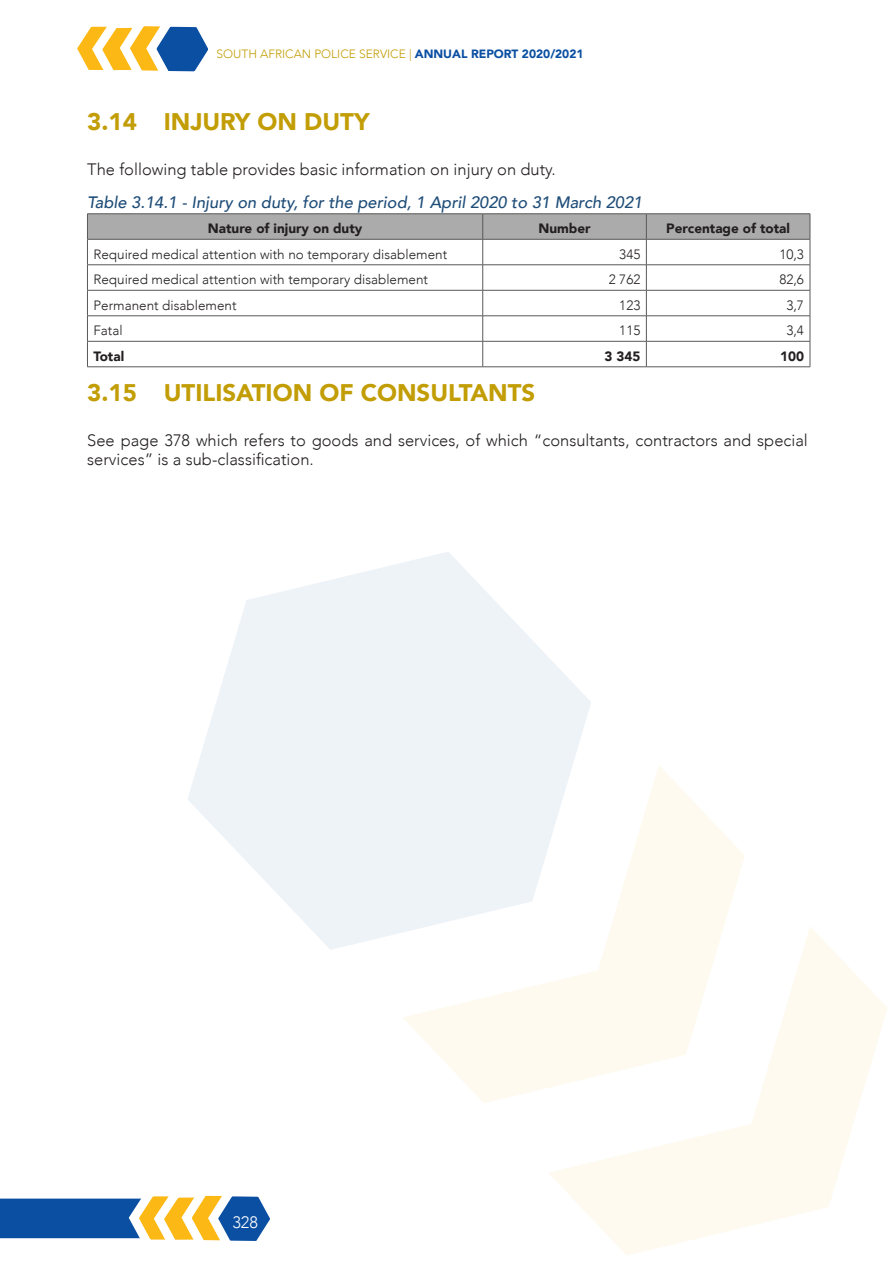
<style>
.page{position:relative;width:893px;height:1263px;background:#fff}
.page>*{position:absolute;margin:0;border:0;box-sizing:border-box;transform-origin:0 0}
.t1{font:900 24px "Avenir";color:#c29d05}
.BODY_TEXT{font:300 16.5px/19.5px "Avenir";color:#231f20}
.TABLE_NAMES{font:italic 500 16.5px "Avenir";color:#1f4d78}
.t2{font:300 16.5px "Avenir";color:#fff}
.Table_text{font:300 13.5px "Avenir";color:#231f20}
.Table_headings{font:900 13.5px "Avenir";color:#231f20}
.Table_text__align_to{font:300 13.5px "Avenir";color:#231f20}
.Table_text__align_to-2{font:900 13.5px "Avenir";color:#231f20}
.Table_text-2{font:900 13.5px "Avenir";color:#231f20}
.t3{font:300 12px "Avenir";color:#c29d05}
.s1{font-weight:900;color:#0a4fa2}
</style>
<div class="page">
<svg style="left:469px;top:927px;width:418px;height:313px"></svg>
<svg style="left:188px;top:552px;width:566px;height:535px"></svg>
<svg style="left:77px;top:26px;width:131px;height:46px"></svg>
<svg style="left:0;top:1195px;width:270px;height:46px"></svg>
<hr style="left:87px;top:213px;width:396px;height:1px;background:#595959">
<hr style="left:483px;top:213px;width:163px;height:1px;background:#595959">
<hr style="left:646px;top:213px;width:164px;height:1px;background:#595959">
<svg style="left:87px;top:214px;width:724px;height:153px"></svg>
<hr style="left:87px;top:366px;width:396px;height:1px;background:#595959">
<hr style="left:483px;top:366px;width:163px;height:1px;background:#595959">
<hr style="left:646px;top:366px;width:164px;height:1px;background:#595959">
<p class="t3" style="left:217px;top:47px;width:369px">SOUTH AFRICAN POLICE SERVICE | <span class="s1">ANNUAL REPORT 2020/2021</span></p>
<p class="t1" style="left:87px;top:101px;width:284px">3.14 INJURY ON DUTY</p>
<p class="BODY_TEXT" style="left:87px;top:160px;width:470px">The following table provides basic information on injury on duty.</p>
<p class="TABLE_NAMES" style="left:87px;top:192px;width:557px">Table 3.14.1 - Injury on duty, for the period, 1 April 2020 to 31 March 2021</p>
<p class="Table_headings" style="left:208px;top:217px;width:156px">Nature of injury on duty</p>
<p class="Table_headings" style="left:538px;top:217px;width:54px">Number</p>
<p class="Table_headings" style="left:666px;top:217px;width:125px">Percentage of total</p>
<p class="Table_text" style="left:93px;top:246px;width:355px">Required medical attention with no temporary disablement</p>
<p class="Table_text__align_to" style="left:619px;top:246px;width:23px">345</p>
<p class="Table_text__align_to" style="left:779px;top:246px;width:26px">10,3</p>
<p class="Table_text" style="left:93px;top:272px;width:336px">Required medical attention with temporary disablement</p>
<p class="Table_text__align_to" style="left:609px;top:272px;width:33px">2 762</p>
<p class="Table_text__align_to" style="left:779px;top:272px;width:26px">82,6</p>
<p class="Table_text" style="left:93px;top:297px;width:145px">Permanent disablement</p>
<p class="Table_text__align_to" style="left:619px;top:297px;width:23px">123</p>
<p class="Table_text__align_to" style="left:786px;top:297px;width:19px">3,7</p>
<p class="Table_text" style="left:93px;top:323px;width:31px">Fatal</p>
<p class="Table_text__align_to" style="left:619px;top:323px;width:23px">115</p>
<p class="Table_text__align_to" style="left:786px;top:323px;width:19px">3,4</p>
<p class="Table_text-2" style="left:93px;top:344px;width:32px">Total</p>
<p class="Table_text__align_to-2" style="left:604px;top:344px;width:37px">3 345</p>
<p class="Table_text__align_to-2" style="left:780px;top:344px;width:25px">100</p>
<p class="t1" style="left:87px;top:372px;width:450px">3.15 UTILISATION OF CONSULTANTS</p>
<p class="BODY_TEXT" style="left:87px;top:430px;width:722px">See page 378 which refers to goods and services, of which “consultants, contractors and special services” is a sub-classification.</p>
<p class="t2" style="left:232px;top:1213px;width:27px">328</p>
</div>
